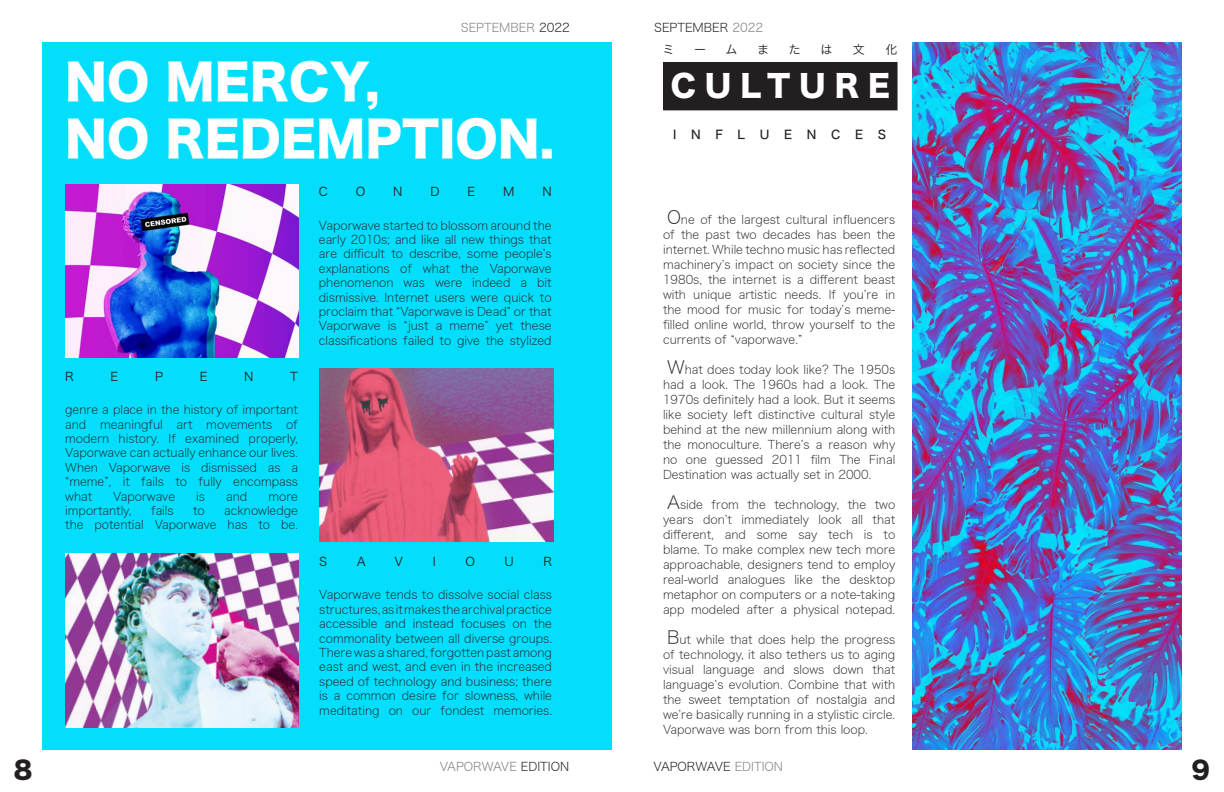
<style>
.page{position:relative;width:1224px;height:792px;background:#fff}
.page>*{position:absolute;margin:0;border:0;box-sizing:border-box;transform-origin:0 0}
.t1{font:48px "Hiragino Sans W8";color:#fff}
.t2{font:30px "Hiragino Sans W8";letter-spacing:.295em;color:#fff}
.t3{font:24px "Hira Kaku Std N W8";color:#231f20}
.t4{font:12px/15px "Hiragino Sans W1";color:#231f20;text-align:justify}
.t5{font:12px "Hiragino Sans W2";color:#808080}
.t6{font:12px "Hiragino Sans W2";color:#231f20}
.t7{font:12px "Hiragino Sans W3";color:#231f20}
.t8{font:12px "Hiragino Sans W5";letter-spacing:1.22em;color:#231f20}
.s1{color:#231f20}
.s2{color:#808080}
.s3{font-size:18px}
</style>
<div class="page">
<div style="left:43px;top:43px;width:569px;height:707px;background:#03defc"></div>
<img style="left:319px;top:369px;width:235px;height:173px">
<img style="left:65px;top:554px;width:233px;height:173px">
<img style="left:66px;top:184px;width:233px;height:173px">
<img style="left:912px;top:43px;width:269px;height:706px">
<div style="left:664px;top:62px;width:233px;height:48px;background:#231f20"></div>
<p class="t5" style="left:461px;top:16px;width:110px">SEPTEMBER <span class="s1">2022</span></p>
<p class="t6" style="left:654px;top:16px;width:110px">SEPTEMBER <span class="s2">2022</span></p>
<p class="t1" style="left:65px;top:55px;width:316px">NO MERCY,</p>
<p class="t1" style="left:65px;top:113px;width:491px">NO REDEMPTION.</p>
<p class="t7" style="left:319px;top:181px;width:11px">C</p>
<p class="t7" style="left:356px;top:181px;width:11px">O</p>
<p class="t7" style="left:393px;top:181px;width:11px">N</p>
<p class="t7" style="left:431px;top:181px;width:11px">D</p>
<p class="t7" style="left:467px;top:181px;width:9px">E</p>
<p class="t7" style="left:503px;top:181px;width:13px">M</p>
<p class="t7" style="left:542px;top:181px;width:11px">N</p>
<p class="t7" style="left:65px;top:366px;width:10px">R</p>
<p class="t7" style="left:111px;top:366px;width:9px">E</p>
<p class="t7" style="left:155px;top:366px;width:9px">P</p>
<p class="t7" style="left:200px;top:366px;width:9px">E</p>
<p class="t7" style="left:244px;top:366px;width:11px">N</p>
<p class="t7" style="left:290px;top:366px;width:9px">T</p>
<p class="t4" style="left:65px;top:402px;width:234px;line-height:14.4px">genre a place in the history of important and meaningful art movements of modern history. If examined properly, Vaporwave can actually enhance our lives.</p>
<p class="t4" style="left:65px;top:459px;width:234px;line-height:14.4px">When Vaporwave is dismissed as a “meme”, it fails to fully encompass what</p>
<p class="t4" style="left:113px;top:488px;width:63px">Vaporwave</p>
<p class="t4" style="left:196px;top:488px;width:10px">is</p>
<p class="t4" style="left:226px;top:488px;width:23px">and</p>
<p class="t4" style="left:268px;top:488px;width:31px">more</p>
<p class="t4" style="left:65px;top:502px;width:68px">importantly,</p>
<p class="t4" style="left:151px;top:502px;width:24px">fails</p>
<p class="t4" style="left:193px;top:502px;width:13px">to</p>
<p class="t4" style="left:65px;top:502px;width:234px;line-height:14.4px;text-align:right">acknowledge<br>the potential Vaporwave has to be.</p>
<p class="t4" style="left:319px;top:217px;width:234px;line-height:14.4px">Vaporwave started to blossom around the early 2010s; and like all new things that are difficult to describe, some people’s explanations of what the Vaporwave phenomenon was were indeed a bit dismissive. Internet users were quick to proclaim that “Vaporwave is Dead” or that Vaporwave is “just a meme” yet these classifications failed to give the stylized</p>
<p class="t7" style="left:319px;top:551px;width:10px">S</p>
<p class="t7" style="left:357px;top:551px;width:10px">A</p>
<p class="t7" style="left:395px;top:551px;width:10px">V</p>
<p class="t7" style="left:433px;top:551px;width:4px">I</p>
<p class="t7" style="left:465px;top:551px;width:11px">O</p>
<p class="t7" style="left:505px;top:551px;width:11px">U</p>
<p class="t7" style="left:543px;top:551px;width:10px">R</p>
<p class="t4" style="left:319px;top:587px;width:234px;line-height:14.4px">Vaporwave tends to dissolve social class structures, as it makes the archival practice accessible and instead focuses on the commonality between all diverse groups.<br>There was a shared, forgotten past among east and west, and even in the increased speed of technology and business; there is a common desire for slowness, while meditating on our fondest memories.</p>
<p class="t7" style="left:662px;top:39px;width:13px">ミ</p>
<p class="t7" style="left:694px;top:39px;width:13px">ー</p>
<p class="t7" style="left:726px;top:39px;width:13px">ム</p>
<p class="t7" style="left:757px;top:39px;width:13px">ま</p>
<p class="t7" style="left:789px;top:39px;width:13px">た</p>
<p class="t7" style="left:821px;top:39px;width:13px">は</p>
<p class="t7" style="left:853px;top:39px;width:13px">文</p>
<p class="t7" style="left:886px;top:39px;width:13px">化</p>
<p class="t2" style="left:671px;top:69px;width:221px">CULTURE</p>
<p class="t8" style="left:673px;top:124px;width:214px">INFLUENCES</p>
<p class="t4" style="left:663px;top:211px;width:234px;text-indent:4px"><span class="s3">O</span>ne of the largest cultural influencers of the past two decades has been the internet. While techno music has reflected machinery’s impact on society since the 1980s, the internet is a different beast with unique artistic needs. If you’re in the mood for music for today’s meme&shy;filled online world, throw yourself to the currents of “vaporwave.”</p>
<p class="t4" style="left:663px;top:361px;width:234px;text-indent:4px"><span class="s3">W</span>hat does today look like? The 1950s had a look. The 1960s had a look. The 1970s definitely had a look. But it seems like society left distinctive cultural style behind at the new millennium along with the monoculture. There’s a reason why no one guessed 2011 film The Final Destination was actually set in 2000.</p>
<p class="t4" style="left:663px;top:496px;width:234px;text-align:center"><span class="s3">A</span>side from the technology, the two years don’t immediately look all that different, and some say tech is to blame. To make complex new tech more approachable, designers tend to employ real-world analogues like the desktop metaphor on computers or a note-taking app modeled after a physical notepad.</p>
<p class="t4" style="left:663px;top:631px;width:234px;text-indent:4px"><span class="s3">B</span>ut while that does help the progress of technology, it also tethers us to aging visual language and slows down that language’s evolution. Combine that with the sweet temptation of nostalgia and we’re basically running in a stylistic circle.<br>Vaporwave was born from this loop.</p>
<h3 class="t3" style="left:14px;top:756px;width:20px">8</h3>
<p class="t5" style="left:440px;top:756px;width:131px">VAPORWAVE <span class="s1">EDITION</span></p>
<p class="t6" style="left:654px;top:756px;width:131px">VAPORWAVE <span class="s2">EDITION</span></p>
<h3 class="t3" style="left:1191px;top:756px;width:20px">9</h3>
</div>
